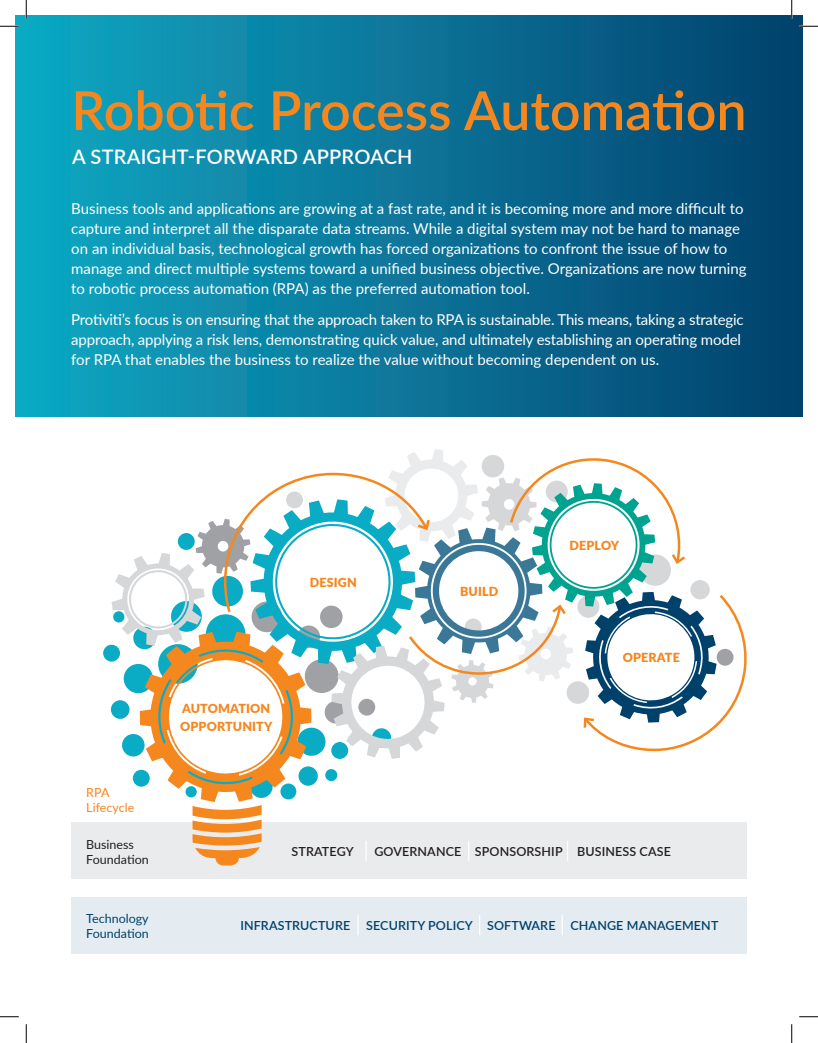
<style>
.page{position:relative;width:818px;height:1043px;background:#fff}
.page>*{position:absolute;margin:0;border:0;box-sizing:border-box;transform-origin:0 0}
.t1{font:600 53.75px "Lato";color:#f5871f}
.t2{font:600 20px "Lato";letter-spacing:.01em;color:#fff}
.t3{font:15px/20px "Lato";color:#fff}
.t4{font:600 12.5px "Lato";letter-spacing:.01em;color:#00416b}
.t5{font:900 12.5px/17.5px "Lato";letter-spacing:.01em;color:#f5871f}
.t6{font:600 12.5px "Lato";letter-spacing:.01em;color:#231f20}
.t7{font:12.5px/15px "Lato";color:#00416b}
.t8{font:12.5px/15px "Lato";color:#231f20}
.t9{font:12.5px/15px "Lato";color:#f5871f}
</style>
<div class="page">
<div style="left:71px;top:822px;width:675px;height:57px;background:#eaebec"></div>
<div style="left:71px;top:897px;width:675px;height:56px;background:#e4ecf2"></div>
<div style="left:15px;top:15px;width:787px;height:402px;background:linear-gradient(to right,#10a9c4,#03406d)"></div>
<svg style="left:357px;top:915px;width:1px;height:20px"></svg>
<svg style="left:479px;top:915px;width:1px;height:20px"></svg>
<svg style="left:561px;top:916px;width:1px;height:19px"></svg>
<div style="left:103px;top:644px;width:17px;height:17px;background:#0aabc4;border-radius:50%"></div>
<svg style="left:112px;top:449px;width:635px;height:416px"></svg>
<div style="left:716px;top:649px;width:17px;height:16px;background:#a0a1a5;border-radius:50%"></div>
<svg style="left:0;top:25px;width:19px;height:2px"></svg>
<svg style="left:799px;top:25px;width:19px;height:2px"></svg>
<svg style="left:0;top:1016px;width:19px;height:1px"></svg>
<svg style="left:799px;top:1016px;width:19px;height:1px"></svg>
<svg style="left:25px;top:0;width:2px;height:19px"></svg>
<svg style="left:25px;top:1024px;width:2px;height:18px"></svg>
<svg style="left:790px;top:0;width:2px;height:19px"></svg>
<svg style="left:791px;top:1024px;width:1px;height:18px"></svg>
<h1 class="t1" style="left:71px;top:71px;width:676px">Robotic Process Automation</h1>
<h2 class="t2" style="left:72px;top:142px;width:342px">A STRAIGHT-FORWARD APPROACH</h2>
<p class="t3" style="left:71px;top:198px;width:676px">Business tools and applications are growing at a fast rate, and it is becoming more and more difficult to capture and interpret all the disparate data streams. While a digital system may not be hard to manage on an individual basis, technological growth has forced organizations to confront the issue of how to manage and direct multiple systems toward a unified business objective. Organizations are now turning to robotic process automation (RPA) as the preferred automation tool.</p>
<p class="t3" style="left:71px;top:309px;width:673px">Protiviti’s focus is on ensuring that the approach taken to RPA is sustainable. This means, taking a strategic approach, applying a risk lens, demonstrating quick value, and ultimately establishing an operating model for RPA that enables the business to realize the value without becoming dependent on us.</p>
<p class="t9" style="left:86px;top:784px;width:49px">RPA<br>Lifecycle</p>
<p class="t8" style="left:86px;top:836px;width:64px">Business<br>Foundation</p>
<p class="t7" style="left:86px;top:910px;width:64px">Technology<br>Foundation</p>
<p class="t5" style="left:310px;top:573px;width:48px">DESIGN</p>
<p class="t5" style="left:180px;top:699px;width:94px">AUTOMATION<br>OPPORTUNITY</p>
<p class="t5" style="left:460px;top:582px;width:40px">BUILD</p>
<p class="t5" style="left:569px;top:536px;width:51px">DEPLOY</p>
<p class="t5" style="left:622px;top:648px;width:59px">OPERATE</p>
<p class="t6" style="left:291px;top:842px;width:64px">STRATEGY</p>
<p class="t6" style="left:374px;top:842px;width:298px">GOVERNANCE SPONSORSHIP BUSINESS CASE</p>
<p class="t4" style="left:240px;top:916px;width:111px">INFRASTRUCTURE</p>
<p class="t4" style="left:366px;top:916px;width:354px">SECURITY POLICY SOFTWARE CHANGE MANAGEMENT</p>
</div>
